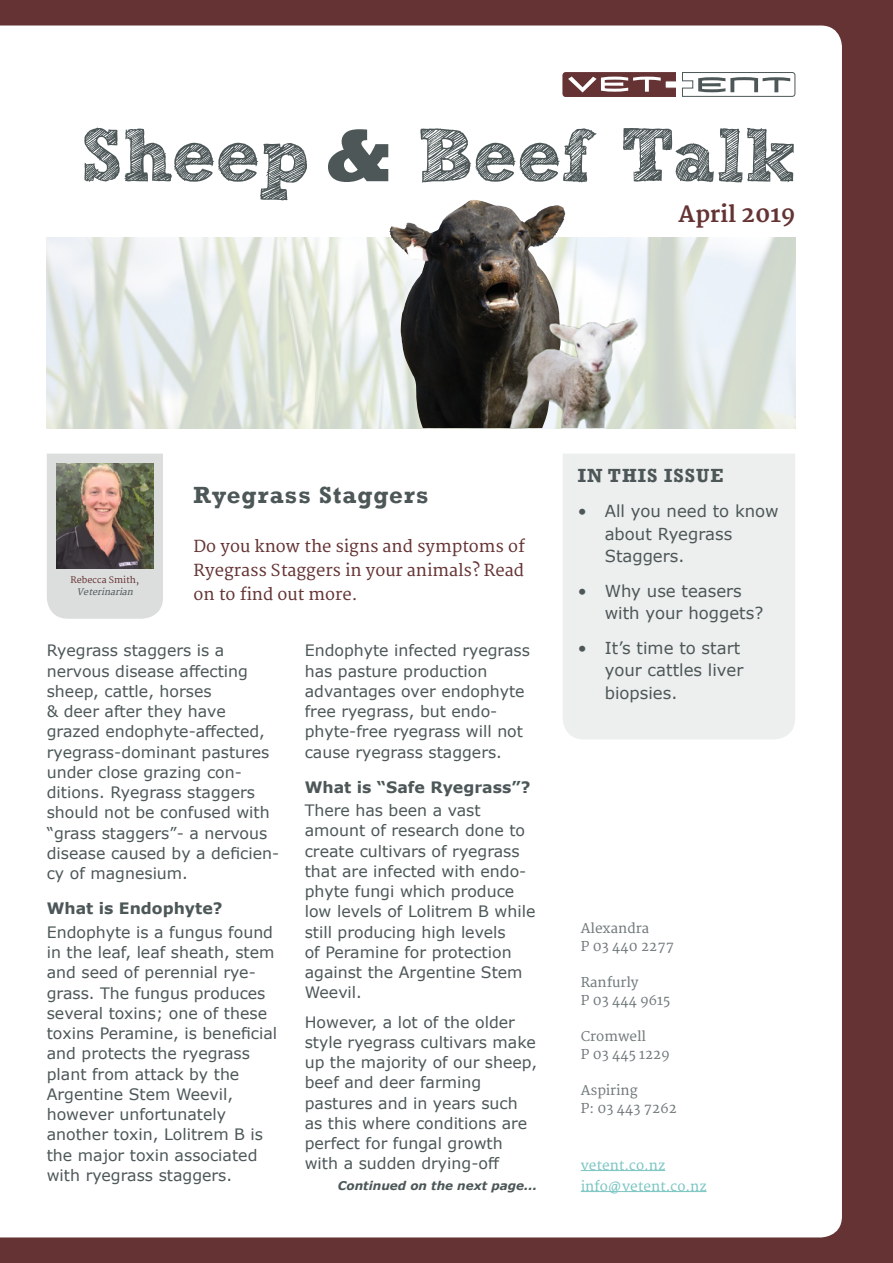
<style>
.page{position:relative;width:893px;height:1263px;background:#653334}
.page>*{position:absolute;margin:0;border:0;box-sizing:border-box;transform-origin:0 0}
.t1{font:700 75px "freeversion Sketch Block";letter-spacing:-.015em;color:#4d5758}
.t2{font:700 24px "Rockwell";letter-spacing:.05em;color:#4d5758}
.t3{font:700 22.5px "Merriweather";color:#653334}
.t4{font:700 19.5px "Rockwell";letter-spacing:.05em;color:#4d5758}
.t5{font:16.5px/22.5px "Verdana";color:#4d5758}
.t6{font:16.5px/24px "Merriweather";color:#653334;text-align:justify}
.t7{font:15.75px/20.2px "Verdana";color:#4d5758}
.t8{font:700 15.75px "Verdana";color:#4d5758}
.t9{font:13.5px/18px "Merriweather";color:#71797a}
.t10{font:13.5px "Merriweather";color:#79c5c2}
.t11{font:italic 700 12px "Verdana";color:#4d5758}
.t12{font:9px "Merriweather";color:#653334}
.t13{font:italic 9px "Merriweather";color:#4d5758}
.s1{font-family:"Rockwell";font-weight:800}
</style>
<div class="page">
<div style="left:0;top:26px;width:842px;height:1211px;background:#fff"></div>
<div style="left:47px;top:454px;width:116px;height:165px;background:#dcdede"></div>
<img style="left:56px;top:463px;width:97px;height:106px">
<hr style="left:581px;top:1170px;width:84px;height:1px;background:#79c5c2">
<hr style="left:581px;top:1191px;width:126px;height:1px;background:#79c5c2">
<svg style="left:563px;top:72px;width:113px;height:25px"></svg>
<svg style="left:682px;top:72px;width:113px;height:25px"></svg>
<img style="left:46px;top:237px;width:749px;height:191px">
<img style="left:389px;top:200px;width:172px;height:228px">
<img style="left:500px;top:308px;width:151px;height:120px">
<div style="left:563px;top:454px;width:232px;height:285px;background:#edeeee"></div>
<h1 class="t1" style="left:81px;top:127px;width:715px">Sheep <span class="s1">&amp;</span> Beef Talk</h1>
<h3 class="t3" style="left:678px;top:200px;width:118px">April 2019</h3>
<p class="t4" style="left:578px;top:464px;width:147px">IN THIS ISSUE</p>
<p class="t5" style="left:605px;top:500px;width:176px;text-indent:-27px">• All you need to know about Ryegrass<br>Staggers.</p>
<p class="t5" style="left:605px;top:579px;width:160px;text-indent:-27px">• Why use teasers with your hoggets?</p>
<p class="t5" style="left:605px;top:636px;width:140px;text-indent:-27px">• It’s time to start your cattles liver biopsies.</p>
<h2 class="t2" style="left:193px;top:481px;width:236px">Ryegrass Staggers</h2>
<p class="t6" style="left:193px;top:534px;width:333px">Do you know the signs and symptoms of Ryegrass Staggers in your animals? Read on to find out more.</p>
<p class="t12" style="left:70px;top:575px;width:70px">Rebecca Smith,</p>
<p class="t13" style="left:77px;top:587px;width:60px">Veterinarian</p>
<p class="t7" style="left:305px;top:640px;width:227px">Endophyte infected ryegrass has pasture production advantages over endophyte free ryegrass, but endo&shy;phyte-free ryegrass will not cause ryegrass staggers.</p>
<p class="t8" style="left:305px;top:776px;width:227px">What is “Safe Ryegrass”?</p>
<p class="t7" style="left:305px;top:800px;width:232px">There has been a vast amount of research done to create cultivars of ryegrass that are infected with endo&shy;phyte fungi which produce low levels of Lolitrem B while still producing high levels<br>of Peramine for protection against the Argentine Stem<br>Weevil.</p>
<p class="t7" style="left:305px;top:1012px;width:234px">However, a lot of the older style ryegrass cultivars make up the majority of our sheep, beef and deer farming pastures and in years such as this where conditions are perfect for fungal growth with a sudden drying-off</p>
<p class="t7" style="left:47px;top:640px;width:234px">Ryegrass staggers is a nervous disease affecting sheep, cattle, horses<br>&amp; deer after they have grazed endophyte-affected, ryegrass-dominant pastures under close grazing con&shy;ditions. Ryegrass staggers should not be confused with “grass staggers”- a nervous disease caused by a deficien&shy;cy of magnesium.</p>
<p class="t8" style="left:47px;top:897px;width:177px">What is Endophyte?</p>
<p class="t7" style="left:47px;top:922px;width:232px">Endophyte is a fungus found in the leaf, leaf sheath, stem and seed of perennial rye&shy;grass. The fungus produces several toxins; one of these toxins Peramine, is beneficial and protects the ryegrass plant from attack by the<br>Argentine Stem Weevil, however unfortunately another toxin, Lolitrem B is the major toxin associated with ryegrass staggers.</p>
<p class="t9" style="left:581px;top:919px;width:95px">Alexandra<br>P 03 440 2277</p>
<p class="t9" style="left:581px;top:973px;width:91px">Ranfurly<br>P 03 444 9615</p>
<p class="t9" style="left:581px;top:1027px;width:90px">Cromwell<br>P 03 445 1229</p>
<p class="t9" style="left:581px;top:1081px;width:98px">Aspiring<br>P: 03 443 7262</p>
<p class="t10" style="left:581px;top:1157px;width:86px">vetent.co.nz</p>
<p class="t11" style="left:338px;top:1177px;width:201px">Continued on the next page...</p>
<p class="t10" style="left:581px;top:1178px;width:127px">info@vetent.co.nz</p>
</div>
